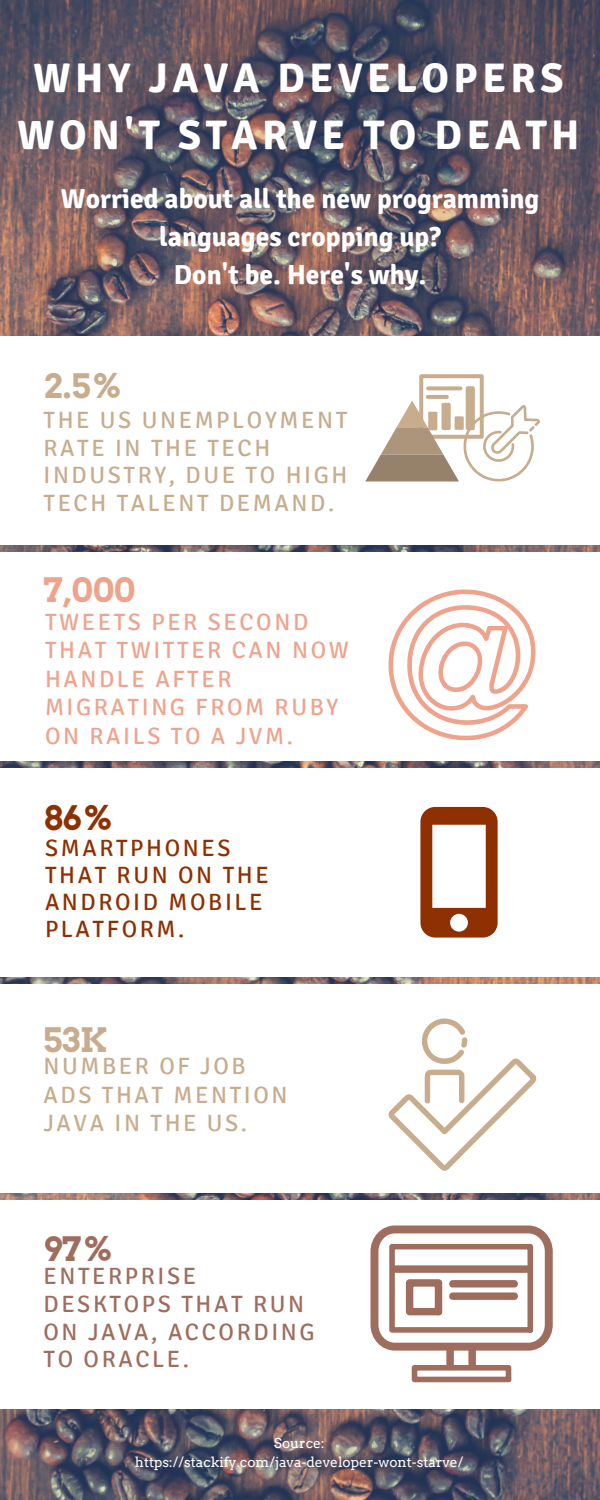
<style>
.page{position:relative;width:600px;height:1500px;background:#fff}
.page>*{position:absolute;margin:0;border:0;box-sizing:border-box;transform-origin:0 0}
.t1{font:700 41.3px/57.8px "Signika";letter-spacing:.11em;color:#fff;text-align:center}
.t2{font:700 33.4px "Arvo";color:#c7ac8e}
.t3{font:700 33.4px "Arvo";color:#eea38c}
.t4{font:700 33.4px "Arvo";color:#8e3001}
.t5{font:700 33.4px "Arvo";color:#9f6d5d}
.t6{font:700 27.5px/38.2px "Signika";color:#fff;text-align:center}
.t7{font:23.6px/27.8px "Signika";letter-spacing:.11em;color:#c7ac8e}
.t8{font:23.6px/28.5px "Signika";letter-spacing:.11em;color:#eea38c}
.t9{font:23.6px/27.8px "Signika";letter-spacing:.11em;color:#9f6d5d}
.t10{font:23.6px/27px "Signika";letter-spacing:.11em;color:#8e3001}
.t11{font:13.8px/18.8px "Arvo";color:#fff;text-align:center}
</style>
<div class="page">
<img style="left:0;top:0;width:600px;height:1500px">
<div style="left:0;top:336px;width:600px;height:208px;background:#fff"></div>
<div style="left:0;top:552px;width:600px;height:208px;background:#fff"></div>
<div style="left:0;top:768px;width:600px;height:208px;background:#fff"></div>
<div style="left:0;top:984px;width:600px;height:208px;background:#fff"></div>
<div style="left:0;top:1200px;width:600px;height:208px;background:#fff"></div>
<svg style="left:388px;top:590px;width:148px;height:150px"></svg>
<svg style="left:420px;top:807px;width:78px;height:131px"></svg>
<svg style="left:388px;top:1018px;width:148px;height:153px"></svg>
<svg style="left:371px;top:1226px;width:182px;height:156px"></svg>
<svg style="left:365px;top:374px;width:175px;height:108px"></svg>
<h1 class="t1" style="left:17px;top:49px;width:564px">WHY JAVA DEVELOPERS<br>WON'T STARVE TO DEATH</h1>
<p class="t6" style="left:61px;top:180px;width:480px">Worried about all the new programming languages cropping up?<br>Don't be. Here's why.</p>
<h2 class="t2" style="left:44px;top:366px;width:79px">2.5%</h2>
<p class="t7" style="left:44px;top:406px;width:305px">THE US UNEMPLOYMENT<br>RATE IN THE TECH<br>INDUSTRY, DUE TO HIGH<br>TECH TALENT DEMAND.</p>
<h2 class="t3" style="left:44px;top:570px;width:93px">7,000</h2>
<p class="t8" style="left:45px;top:608px;width:305px">TWEETS PER SECOND<br>THAT TWITTER CAN NOW<br>HANDLE AFTER<br>MIGRATING FROM RUBY<br>ON RAILS TO A JVM.</p>
<h2 class="t4" style="left:44px;top:798px;width:70px">86%</h2>
<p class="t10" style="left:45px;top:834px;width:225px">SMARTPHONES<br>THAT RUN ON THE<br>ANDROID MOBILE<br>PLATFORM.</p>
<h2 class="t2" style="left:43px;top:1020px;width:66px">53K</h2>
<p class="t7" style="left:44px;top:1052px;width:246px;line-height:28.5px">NUMBER OF JOB<br>ADS THAT MENTION<br>JAVA IN THE US.</p>
<h2 class="t5" style="left:44px;top:1229px;width:70px">97%</h2>
<p class="t9" style="left:44px;top:1263px;width:273px">ENTERPRISE<br>DESKTOPS THAT RUN<br>ON JAVA, ACCORDING<br>TO ORACLE.</p>
<p class="t11" style="left:135px;top:1434px;width:330px">Source: https://stackify.com/java-developer-wont-starve/</p>
</div>
